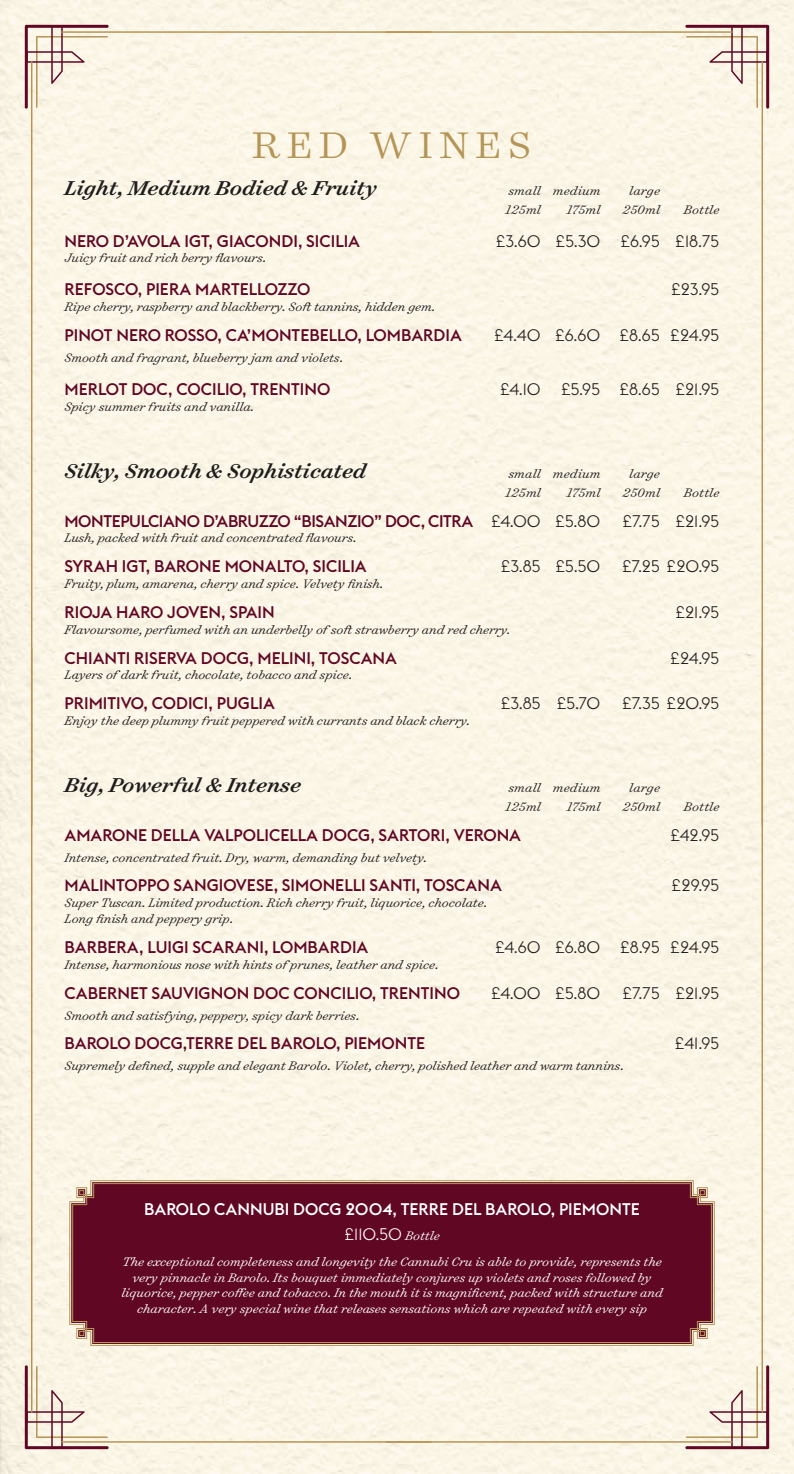
<style>
.page{position:relative;width:794px;height:1474px;background:#fff}
.page>*{position:absolute;margin:0;border:0;box-sizing:border-box;transform-origin:0 0}
.t1{font:300 42px "Surveyor Text";letter-spacing:.17em;color:#b59555}
.t2{font:italic 500 22.75px "Surveyor Text";color:#1d1d1b}
.t3{font:500 16.62px "Euclid Flex";color:#600724}
.t4{font:300 16.62px "Euclid Flex";letter-spacing:-.03em;color:#1d1d1b}
.t5{font:500 16.62px/24.8px "Euclid Flex";color:#fff;text-align:center}
.t6{font:500 16.62px "Euclid Flex";letter-spacing:-.025em;color:#600724}
.t7{font:italic 300 14px/15.8px "Surveyor Text";color:#1d1d1b}
.t8{font:italic 300 14px/15.8px "Surveyor Text";color:#fff;text-align:center}
.s1{font-weight:300;color:#1d1d1b}
.s2{font-weight:300}
.s3{font-family:"Surveyor Text";font-weight:300;font-style:italic;font-size:14px}
</style>
<div class="page">
<div style="left:0;top:0;width:794px;height:1473px;background:#fbf5e6"></div>
<svg style="left:69px;top:1180px;width:646px;height:165px"></svg>
<div style="left:72px;top:1182px;width:640px;height:160px;background:#600724"></div>
<svg style="left:685px;top:25px;width:84px;height:84px"></svg>
<hr style="left:761px;top:61px;width:2px;height:765px;background:#b59555">
<hr style="left:385px;top:31px;width:347px;height:2px;background:#b59555">
<svg style="left:25px;top:25px;width:84px;height:84px"></svg>
<hr style="left:31px;top:61px;width:1px;height:765px;background:#b59555">
<hr style="left:61px;top:31px;width:370px;height:2px;background:#b59555">
<svg style="left:685px;top:1365px;width:84px;height:84px"></svg>
<hr style="left:761px;top:647px;width:2px;height:765px;background:#b59555">
<hr style="left:385px;top:1441px;width:347px;height:1px;background:#b59555">
<svg style="left:25px;top:1365px;width:84px;height:84px"></svg>
<hr style="left:31px;top:647px;width:1px;height:765px;background:#b59555">
<hr style="left:61px;top:1441px;width:370px;height:1px;background:#b59555">
<h1 class="t1" style="left:252px;top:119px;width:281px">RED WINES</h1>
<h2 class="t2" style="left:64px;top:172px;width:314px">Light, Medium Bodied &amp; Fruity</h2>
<p class="t7" style="left:508px;top:182px;width:94px">small medium</p>
<p class="t7" style="left:629px;top:182px;width:32px">large</p>
<p class="t7" style="left:505px;top:201px;width:37px">125ml</p>
<p class="t7" style="left:567px;top:201px;width:35px">175ml</p>
<p class="t7" style="left:622px;top:201px;width:39px">250ml</p>
<p class="t7" style="left:683px;top:201px;width:37px">Bottle</p>
<p class="t3" style="left:64px;top:231px;width:297px">NERO D’AVOLA IGT, GIACONDI, SICILIA</p>
<p class="t4" style="left:495px;top:231px;width:225px">£3.60 £5.30 £6.95 £18.75</p>
<p class="t7" style="left:64px;top:249px;width:203px">Juicy fruit and rich berry flavours.</p>
<p class="t3" style="left:64px;top:279px;width:247px">REFOSCO, PIERA MARTELLOZZO</p>
<p class="t4" style="left:670px;top:280px;width:50px">£23.95</p>
<p class="t7" style="left:64px;top:298px;width:372px">Ripe cherry, raspberry and blackberry. Soft tannins, hidden gem.</p>
<p class="t3" style="left:64px;top:325px;width:399px">PINOT NERO ROSSO, CA’MONTEBELLO, LOMBARDIA</p>
<p class="t4" style="left:494px;top:325px;width:227px">£4.40 £6.60 £8.65 £24.95</p>
<p class="t7" style="left:64px;top:349px;width:280px">Smooth and fragrant, blueberry jam and violets.</p>
<p class="t3" style="left:64px;top:379px;width:267px">MERLOT DOC, COCILIO, TRENTINO</p>
<p class="t4" style="left:499px;top:379px;width:221px">£4.10 £5.95 £8.65 £21.95</p>
<p class="t7" style="left:64px;top:398px;width:191px">Spicy summer fruits and vanilla.</p>
<h2 class="t2" style="left:64px;top:455px;width:303px">Silky, Smooth &amp; Sophisticated</h2>
<p class="t7" style="left:508px;top:465px;width:94px">small medium</p>
<p class="t7" style="left:629px;top:465px;width:32px">large</p>
<p class="t7" style="left:505px;top:483px;width:37px">125ml</p>
<p class="t7" style="left:567px;top:483px;width:35px">175ml</p>
<p class="t7" style="left:622px;top:483px;width:39px">250ml</p>
<p class="t7" style="left:683px;top:483px;width:37px">Bottle</p>
<p class="t6" style="left:64px;top:510px;width:537px">MONTEPULCIANO D’ABRUZZO “BISANZIO” DOC, CITRA <span class="s1">£4.00 £5.80</span></p>
<p class="t4" style="left:622px;top:511px;width:99px">£7.75 £21.95</p>
<p class="t7" style="left:64px;top:529px;width:294px">Lush, packed with fruit and concentrated flavours.</p>
<p class="t3" style="left:64px;top:556px;width:304px">SYRAH IGT, BARONE MONALTO, SICILIA</p>
<p class="t4" style="left:500px;top:556px;width:102px">£3.85 £5.50</p>
<p class="t4" style="left:621px;top:556px;width:99px">£7.25 £20.95</p>
<p class="t7" style="left:64px;top:575px;width:320px">Fruity, plum, amarena, cherry and spice. Velvety finish.</p>
<p class="t3" style="left:64px;top:602px;width:212px">RIOJA HARO JOVEN, SPAIN</p>
<p class="t4" style="left:675px;top:602px;width:46px">£21.95</p>
<p class="t7" style="left:64px;top:620px;width:447px">Flavoursome, perfumed with an underbelly of soft strawberry and red cherry.</p>
<p class="t3" style="left:64px;top:647px;width:334px">CHIANTI RISERVA DOCG, MELINI, TOSCANA</p>
<p class="t4" style="left:670px;top:648px;width:51px">£24.95</p>
<p class="t7" style="left:64px;top:666px;width:289px">Layers of dark fruit, chocolate, tobacco and spice.</p>
<p class="t3" style="left:64px;top:693px;width:212px">PRIMITIVO, CODICI, PUGLIA</p>
<p class="t4" style="left:500px;top:693px;width:102px">£3.85 £5.70</p>
<p class="t4" style="left:622px;top:693px;width:99px">£7.35 £20.95</p>
<p class="t7" style="left:64px;top:712px;width:407px">Enjoy the deep plummy fruit peppered with currants and black cherry.</p>
<h2 class="t2" style="left:64px;top:769px;width:238px">Big, Powerful &amp; Intense</h2>
<p class="t7" style="left:508px;top:779px;width:94px">small medium</p>
<p class="t7" style="left:629px;top:779px;width:32px">large</p>
<p class="t7" style="left:505px;top:797px;width:37px">125ml</p>
<p class="t7" style="left:567px;top:797px;width:35px">175ml</p>
<p class="t7" style="left:622px;top:797px;width:39px">250ml</p>
<p class="t7" style="left:683px;top:797px;width:37px">Bottle</p>
<p class="t3" style="left:64px;top:824px;width:458px">AMARONE DELLA VALPOLICELLA DOCG, SARTORI, VERONA</p>
<p class="t4" style="left:670px;top:825px;width:51px">£42.95</p>
<p class="t7" style="left:64px;top:848px;width:364px">Intense, concentrated fruit. Dry, warm, demanding but velvety.</p>
<p class="t3" style="left:64px;top:875px;width:439px">MALINTOPPO SANGIOVESE, SIMONELLI SANTI, TOSCANA</p>
<p class="t4" style="left:671px;top:876px;width:50px">£29.95</p>
<p class="t7" style="left:64px;top:894px;width:424px">Super Tuscan. Limited production. Rich cherry fruit, liquorice, chocolate.<br>Long finish and peppery grip.</p>
<p class="t3" style="left:64px;top:937px;width:305px">BARBERA, LUIGI SCARANI, LOMBARDIA</p>
<p class="t4" style="left:495px;top:937px;width:226px">£4.60 £6.80 £8.95 £24.95</p>
<p class="t7" style="left:64px;top:955px;width:375px">Intense, harmonious nose with hints of prunes, leather and spice.</p>
<p class="t3" style="left:64px;top:982px;width:397px">CABERNET SAUVIGNON DOC CONCILIO, TRENTINO</p>
<p class="t4" style="left:491px;top:983px;width:111px">£4.00 £5.80</p>
<p class="t4" style="left:622px;top:983px;width:99px">£7.75 £21.95</p>
<p class="t7" style="left:64px;top:1006px;width:296px">Smooth and satisfying, peppery, spicy dark berries.</p>
<p class="t3" style="left:64px;top:1033px;width:362px">BAROLO DOCG,TERRE DEL BAROLO, PIEMONTE</p>
<p class="t4" style="left:674px;top:1033px;width:47px">£41.95</p>
<p class="t7" style="left:64px;top:1057px;width:561px">Supremely defined, supple and elegant Barolo. Violet, cherry, polished leather and warm tannins.</p>
<p class="t5" style="left:144px;top:1196px;width:497px">BAROLO CANNUBI DOCG 2004, TERRE DEL BAROLO, PIEMONTE <span class="s2">£110.50</span> <span class="s3">Bottle</span></p>
<p class="t8" style="left:121px;top:1252px;width:543px">The exceptional completeness and longevity the Cannubi Cru is able to provide, represents the very pinnacle in Barolo. Its bouquet immediately conjures up violets and roses followed by liquorice, pepper coffee and tobacco. In the mouth it is magnificent, packed with structure and character. A very special wine that releases sensations which are repeated with every sip</p>
</div>
